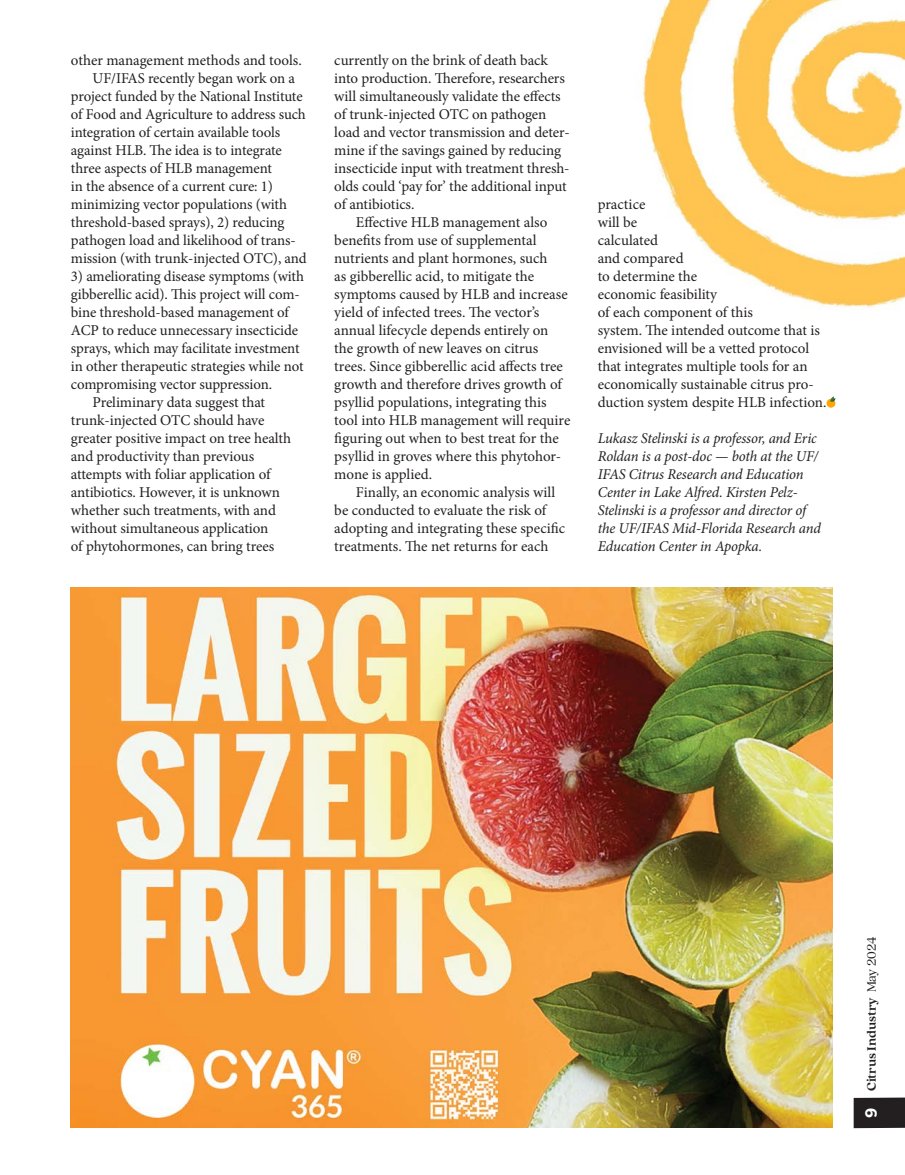
<style>
.page{position:relative;width:905px;height:1175px;background:#fff}
.page>*{position:absolute;margin:0;border:0;box-sizing:border-box;transform-origin:0 0}
.t1{font:600 16.5px "Gibson";color:#fff}
.FEA_Body_Copy{font:15px/18px "Minion Pro";letter-spacing:-.005em;color:#231f20}
.FEA_Body_Copy-2{font:italic 15px/18px "Minion Pro";letter-spacing:-.015em;color:#231f20}
.t2{font:700 13.5px "Quincy CF";color:#231f20}
.s1{font-weight:400}
</style>
<div class="page">
<div style="left:853px;top:1097px;width:51px;height:31px;background:#231f20"></div>
<img style="left:71px;top:587px;width:761px;height:540px">
<img style="left:642px;top:0;width:262px;height:307px">
<div style="left:826px;top:399px;width:9px;height:9px;background:#ffa700;border-radius:50%"></div>
<svg style="left:829px;top:396px;width:6px;height:6px"></svg>
<p class="FEA_Body_Copy" style="left:71px;top:52px;width:232px">other management methods and tools.</p>
<p class="FEA_Body_Copy" style="left:71px;top:70px;width:237px;text-indent:22px">UF/IFAS recently began work on a project funded by the National Institute of Food and Agriculture to address such integration of certain available tools against HLB. The idea is to integrate three aspects of HLB management<br>in the absence of a current cure: 1) minimizing vector populations (with threshold-based sprays), 2) reducing pathogen load and likelihood of trans&shy;mission (with trunk-injected OTC), and</p>
<p class="FEA_Body_Copy" style="left:71px;top:268px;width:235px">3) ameliorating disease symptoms (with gibberellic acid). This project will com&shy;bine threshold-based management of ACP to reduce unnecessary insecticide sprays, which may facilitate investment in other therapeutic strategies while not compromising vector suppression.</p>
<p class="FEA_Body_Copy" style="left:71px;top:394px;width:222px;text-indent:22px">Preliminary data suggest that trunk-injected OTC should have greater positive impact on tree health and productivity than previous attempts with foliar application of antibiotics. However, it is unknown whether such treatments, with and without simultaneous application<br>of phytohormones, can bring trees</p>
<p class="FEA_Body_Copy" style="left:334px;top:52px;width:237px">currently on the brink of death back into production. Therefore, researchers will simultaneously validate the effects of trunk-injected OTC on pathogen load and vector transmission and deter&shy;mine if the savings gained by reducing insecticide input with treatment thresh&shy;olds could ‘pay for’ the additional input of antibiotics.</p>
<p class="FEA_Body_Copy" style="left:334px;top:214px;width:237px;text-indent:22px">Effective HLB management also benefits from use of supplemental nutrients and plant hormones, such<br>as gibberellic acid, to mitigate the symptoms caused by HLB and increase yield of infected trees. The vector’s annual lifecycle depends entirely on the growth of new leaves on citrus trees. Since gibberellic acid affects tree growth and therefore drives growth of psyllid populations, integrating this tool into HLB management will require figuring out when to best treat for the psyllid in groves where this phytohor&shy;mone is applied.</p>
<p class="FEA_Body_Copy" style="left:334px;top:484px;width:232px;text-indent:22px">Finally, an economic analysis will be conducted to evaluate the risk of adopting and integrating these specific treatments. The net returns for each</p>
<p class="FEA_Body_Copy" style="left:597px;top:196px;width:230px">practice<br>will be<br>calculated<br>and compared<br>to determine the<br>economic feasibility<br>of each component of this<br>system. The intended outcome that is envisioned will be a vetted protocol that integrates multiple tools for an economically sustainable citrus pro&shy;duction system despite HLB infection.</p>
<p class="FEA_Body_Copy-2" style="left:597px;top:429px;width:225px">Lukasz Stelinski is a professor, and Eric Roldan is a post-doc — both at the UF/ IFAS Citrus Research and Education Center in Lake Alfred. Kirsten Pelz-Stelinski is a professor and director of the UF/IFAS Mid-Florida Research and Education Center in Apopka.</p>
<p class="t2" style="left:863px;top:1091px;width:156px;rotate:-90deg">Citrus Industry <span class="s1">May 2024</span></p>
<p class="t1" style="left:861px;top:1118px;width:12px;rotate:-90deg">9</p>
</div>
